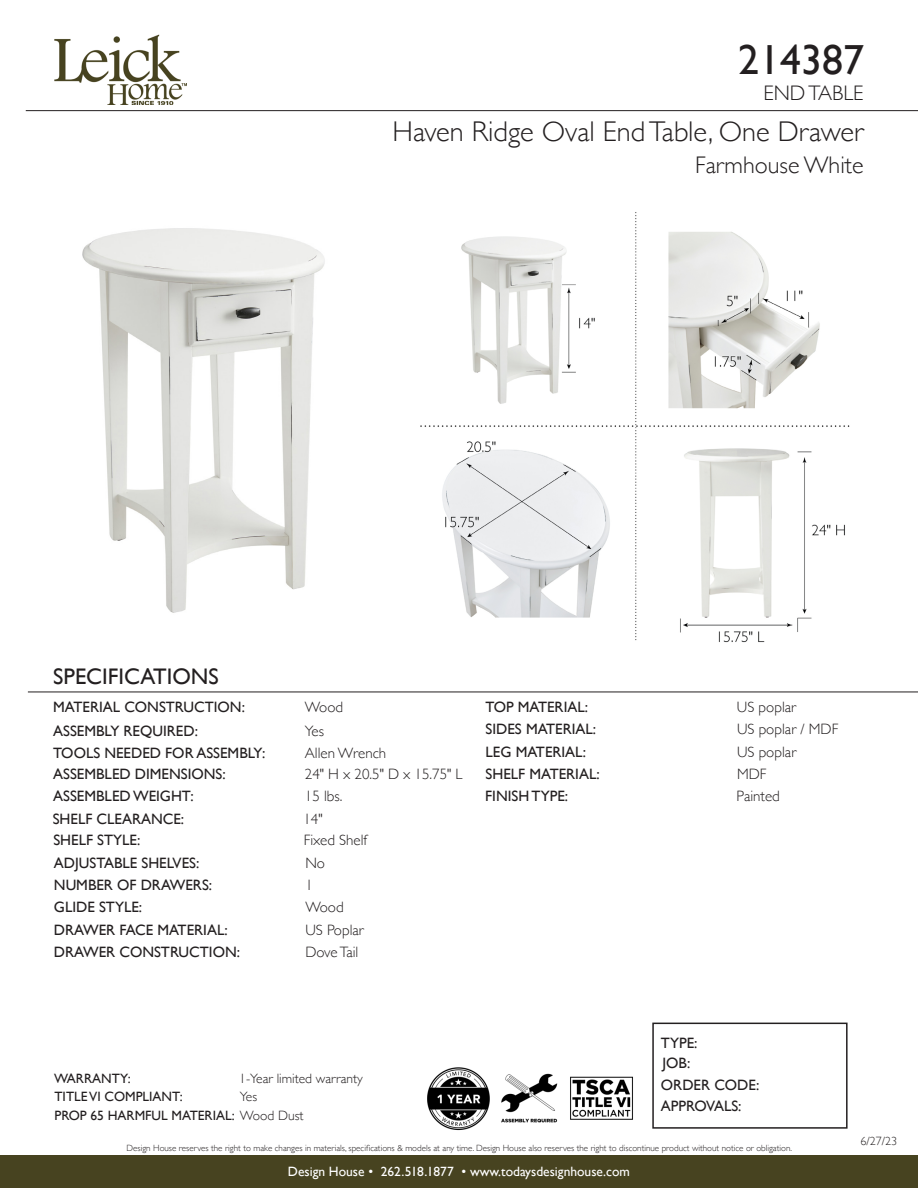
<style>
.page{position:relative;width:918px;height:1188px;background:#fff}
.page>*{position:absolute;margin:0;border:0;box-sizing:border-box;transform-origin:0 0}
.t1{font:42px "Gill Sans";color:#231f20}
.t2{font:300 28.5px "Gill Sans";color:#231f20}
.t3{font:300 24px "Gill Sans";color:#231f20}
.t4{font:22.5px "Gill Sans";color:#231f20}
.t5{font:300 21px "Gill Sans";color:#231f20}
.t6{font:15px/22.4px "Gill Sans";color:#231f20}
.t7{font:300 15px/22.4px "Gill Sans";color:#231f20}
.t8{font:13.5px/18.9px "Gill Sans";color:#231f20}
.t9{font:13.5px "Gill Sans";color:#fff}
.t10{font:300 13.5px "Gill Sans";color:#231f20}
.t11{font:300 12px "Gill Sans";color:#231f20}
.t12{font:300 9px "Gill Sans";color:#231f20}
.s1{font-weight:300}
.s2{font-family:"Gill Sans Std"}
</style>
<div class="page">
<img style="left:420px;top:212px;width:430px;height:431px">
<img style="left:82px;top:228px;width:243px;height:385px">
<div style="left:0;top:1156px;width:918px;height:32px;background:#474320"></div>
<img style="left:54px;top:34px;width:132px;height:71px">
<div style="left:652px;top:1023px;width:196px;height:106px;border:2px solid #231f20"></div>
<hr style="left:28px;top:692px;width:890px;height:1px;background:#231f20">
<img style="left:570px;top:1076px;width:63px;height:44px">
<img style="left:427px;top:1067px;width:63px;height:64px">
<hr style="left:26px;top:110px;width:892px;height:1px;background:#231f20">
<img style="left:501px;top:1073px;width:57px;height:50px">
<h1 class="t1" style="left:738px;top:35px;width:127px">214387</h1>
<h3 class="t5" style="left:763px;top:76px;width:102px">END TABLE</h3>
<h2 class="t2" style="left:393px;top:110px;width:472px">Haven Ridge Oval End Table, One Drawer</h2>
<h3 class="t3" style="left:695px;top:147px;width:170px">Farmhouse White</h3>
<h3 class="t4" style="left:53px;top:663px;width:167px">SPECIFICATIONS</h3>
<p class="t6" style="left:53px;top:696px;width:193px">MATERIAL CONSTRUCTION:</p>
<p class="t6" style="left:53px;top:719px;width:214px">ASSEMBLY REQUIRED:<br>TOOLS NEEDED FOR ASSEMBLY:</p>
<p class="t7" style="left:305px;top:696px;width:83px">Wood<br>Yes<br>Allen Wrench</p>
<p class="t6" style="left:53px;top:763px;width:174px">ASSEMBLED DIMENSIONS:<br>ASSEMBLED WEIGHT:</p>
<p class="t7" style="left:305px;top:763px;width:159px">24" H x 20.5" D x 15.75" L<br>15 lbs.</p>
<p class="t6" style="left:53px;top:829px;width:88px">SHELF STYLE:</p>
<p class="t6" style="left:53px;top:807px;width:133px">SHELF CLEARANCE:</p>
<p class="t7" style="left:303px;top:807px;width:21px">14"</p>
<p class="t7" style="left:304px;top:829px;width:65px">Fixed Shelf</p>
<p class="t6" style="left:54px;top:851px;width:188px">ADJUSTABLE SHELVES:<br>NUMBER OF DRAWERS:<br>GLIDE STYLE:<br>DRAWER FACE MATERIAL:<br>DRAWER CONSTRUCTION:</p>
<p class="t7" style="left:305px;top:851px;width:60px">No<br>1<br>Wood<br>US Poplar<br>Dove Tail</p>
<p class="t6" style="left:486px;top:696px;width:112px">TOP MATERIAL:<br>SIDES MATERIAL:</p>
<p class="t7" style="left:737px;top:695px;width:103px">US poplar<br>US poplar / MDF</p>
<p class="t6" style="left:485px;top:740px;width:116px">LEG MATERIAL:<br>SHELF MATERIAL:<br>FINISH TYPE:</p>
<p class="t7" style="left:737px;top:740px;width:61px">US poplar<br>MDF<br>Painted</p>
<p class="t8" style="left:54px;top:1069px;width:78px">WARRANTY:</p>
<p class="t10" style="left:239px;top:1068px;width:125px">1-Year limited warranty</p>
<p class="t8" style="left:54px;top:1087px;width:130px">TITLE VI COMPLIANT:</p>
<p class="t8" style="left:54px;top:1087px;width:251px;text-indent:185px"><span class="s1">Yes<br></span>PROP 65 HARMFUL MATERIAL: <span class="s1">Wood Dust</span></p>
<p class="t6" style="left:661px;top:1033px;width:38px;line-height:19.5px">TYPE:<br>JOB:</p>
<p class="t6" style="left:661px;top:1075px;width:100px;line-height:21px">ORDER CODE:<br>APPROVALS:</p>
<p class="t12" style="left:127px;top:1141px;width:667px">Design House reserves the right to make changes in materials, specifications &amp; models at any time. Design House also reserves the right to discontinue product without notice or obligation.</p>
<p class="t9" style="left:288px;top:1164px;width:344px">Design House • <span class="s2">262.518.1877</span> • www.todaysdesignhouse.com</p>
<p class="t11" style="left:861px;top:1132px;width:38px">6/27/23</p>
</div>
